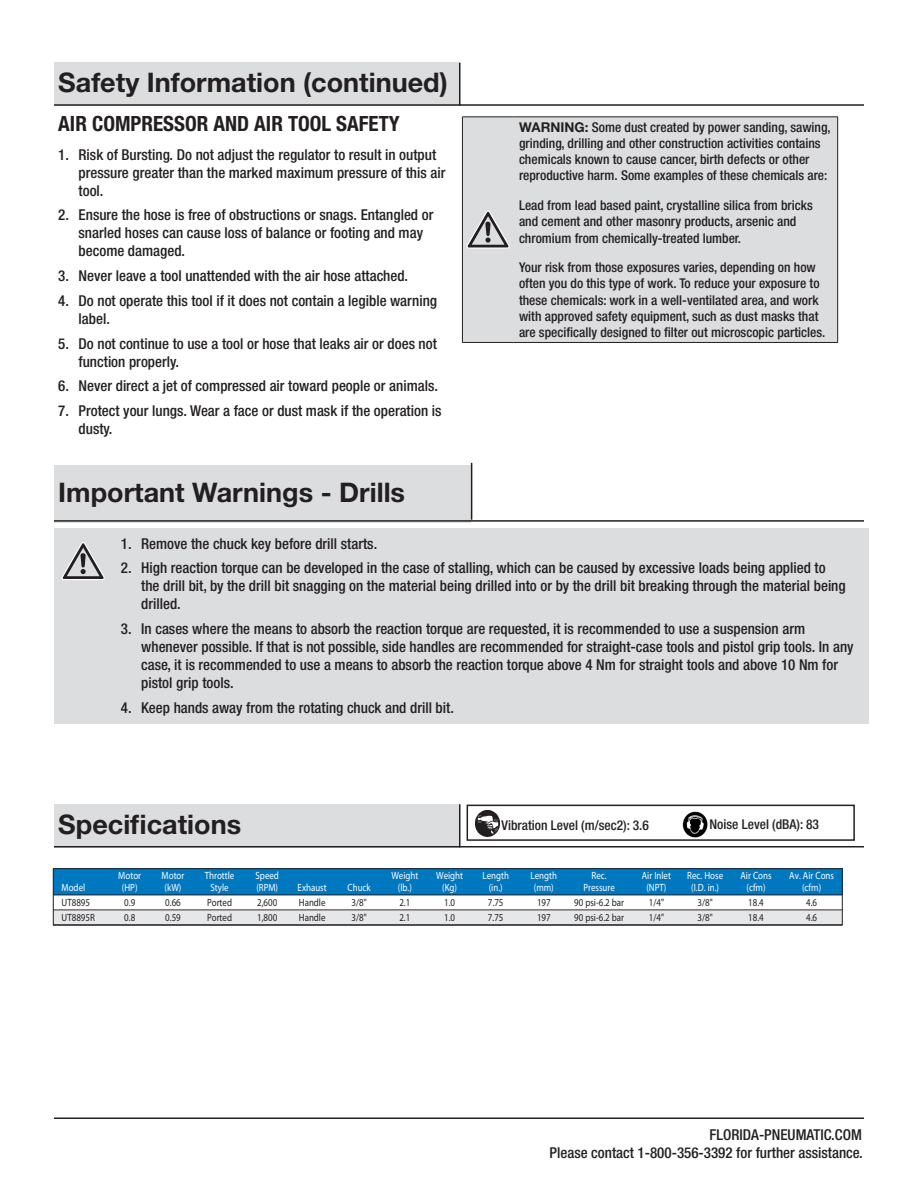
<style>
.page{position:relative;width:918px;height:1188px;background:#fff}
.page>*{position:absolute;margin:0;border:0;box-sizing:border-box;transform-origin:0 0}
.THD_-_Heading_1{font:700 27px "Helvetica Neue LT Std";color:#231f20}
.THD_-_Heading_2{font:700 condensed 21px "Helvetica Neue";color:#231f20}
.t1{font:500 condensed 15px/18px "Helvetica Neue LT Std";color:#231f20}
.THD_-_Warning_Cautio{font:500 condensed 13.5px/16.2px "Helvetica Neue LT Std";color:#231f20}
.CHART_COPY{font:10.5px "Myriad Pro";color:#fff;scale:.85 1}
.CHART_COPY-2{font:10.5px "Myriad Pro";color:#231f20;scale:.85 1}
.s1{font-weight:700;font-stretch:normal}
</style>
<div class="page">
<hr style="left:54px;top:1118px;width:810px;height:1px;background:#231f20">
<div style="left:54px;top:63px;width:405px;height:43px;background:#dcdddf"></div>
<hr style="left:459px;top:63px;width:1px;height:42px;background:#231f20">
<hr style="left:54px;top:104px;width:810px;height:2px;background:#231f20">
<div style="left:463px;top:118px;width:374px;height:224px;background:#dcdddf"></div>
<hr style="left:462px;top:117px;width:52px;height:1px;background:#231f20">
<hr style="left:462px;top:117px;width:1px;height:225px;background:#231f20">
<hr style="left:514px;top:117px;width:324px;height:1px;background:#231f20">
<hr style="left:837px;top:117px;width:1px;height:225px;background:#231f20">
<hr style="left:462px;top:342px;width:52px;height:1px;background:#231f20">
<hr style="left:514px;top:342px;width:324px;height:1px;background:#231f20">
<svg style="left:466px;top:211px;width:44px;height:38px;background:#b3b3b5"></svg>
<div style="left:54px;top:465px;width:417px;height:58px;background:#dcdddf"></div>
<hr style="left:471px;top:464px;width:1px;height:55px;background:#231f20">
<hr style="left:54px;top:520px;width:810px;height:2px;background:#231f20">
<div style="left:54px;top:528px;width:814px;height:196px;background:#dcdddf"></div>
<svg style="left:62px;top:542px;width:43px;height:38px"></svg>
<div style="left:54px;top:804px;width:405px;height:44px;background:#dcdddf"></div>
<hr style="left:459px;top:805px;width:1px;height:42px;background:#231f20">
<hr style="left:54px;top:846px;width:810px;height:2px;background:#231f20">
<img style="left:475px;top:810px;width:25px;height:26px">
<img style="left:682px;top:812px;width:26px;height:25px">
<div style="left:467px;top:805px;width:388px;height:36px;border:2px solid #231f20"></div>
<div style="left:53px;top:911px;width:789px;height:14px;background:#e6e7e9"></div>
<div style="left:53px;top:868px;width:789px;height:27px;background:#0078c0"></div>
<div style="left:53px;top:868px;width:790px;height:57px;border:1px solid #231f20"></div>
<hr style="left:53px;top:895px;width:789px;height:1px;background:#231f20">
<hr style="left:53px;top:910px;width:789px;height:1px;background:#231f20">
<hr style="left:53px;top:925px;width:789px;height:1px;background:#231f20">
<p class="THD_-_Heading_1" style="left:58px;top:66px;width:391px">Safety Information (continued)</p>
<p class="THD_-_Heading_2" style="left:58px;top:111px;width:343px">AIR COMPRESSOR AND AIR TOOL SAFETY</p>
<p class="t1" style="left:79px;top:145px;width:368px;text-indent:-20px">1. Risk of Bursting. Do not adjust the regulator to result in output pressure greater than the marked maximum pressure of this air tool.</p>
<p class="t1" style="left:79px;top:206px;width:356px;text-indent:-20px">2. Ensure the hose is free of obstructions or snags. Entangled or snarled hoses can cause loss of balance or footing and may become damaged.</p>
<p class="t1" style="left:58px;top:267px;width:351px">3. Never leave a tool unattended with the air hose attached.</p>
<p class="t1" style="left:79px;top:291px;width:360px;text-indent:-20px">4. Do not operate this tool if it does not contain a legible warning label.</p>
<p class="t1" style="left:79px;top:334px;width:360px;text-indent:-20px">5. Do not continue to use a tool or hose that leaks air or does not function properly.</p>
<p class="t1" style="left:58px;top:377px;width:381px">6. Never direct a jet of compressed air toward people or animals.</p>
<p class="t1" style="left:79px;top:402px;width:365px;text-indent:-20px">7. Protect your lungs. Wear a face or dust mask if the operation is dusty.</p>
<p class="THD_-_Warning_Cautio" style="left:519px;top:119px;width:313px"><span class="s1">WARNING:</span> Some dust created by power sanding, sawing, grinding, drilling and other construction activities contains chemicals known to cause cancer, birth defects or other reproductive harm. Some examples of these chemicals are:</p>
<p class="THD_-_Warning_Cautio" style="left:519px;top:197px;width:295px">Lead from lead based paint, crystalline silica from bricks and cement and other masonry products, arsenic and chromium from chemically-treated lumber.</p>
<p class="THD_-_Warning_Cautio" style="left:519px;top:259px;width:308px">Your risk from those exposures varies, depending on how often you do this type of work. To reduce your exposure to these chemicals: work in a well-ventilated area, and work with approved safety equipment, such as dust masks that are specifically designed to filter out microscopic particles.</p>
<p class="THD_-_Heading_1" style="left:58px;top:476px;width:348px">Important Warnings - Drills</p>
<p class="t1" style="left:121px;top:534px;width:258px">1. Remove the chuck key before drill starts.</p>
<p class="t1" style="left:141px;top:559px;width:706px;text-indent:-20px">2. High reaction torque can be developed in the case of stalling, which can be caused by excessive loads being applied to the drill bit, by the drill bit snagging on the material being drilled into or by the drill bit breaking through the material being drilled.</p>
<p class="t1" style="left:141px;top:620px;width:714px;text-indent:-20px">3. In cases where the means to absorb the reaction torque are requested, it is recommended to use a suspension arm whenever possible. If that is not possible, side handles are recommended for straight-case tools and pistol grip tools. In any case, it is recommended to use a means to absorb the reaction torque above 4 Nm for straight tools and above 10 Nm for pistol grip tools.</p>
<p class="t1" style="left:121px;top:698px;width:335px">4. Keep hands away from the rotating chuck and drill bit.</p>
<p class="THD_-_Heading_1" style="left:58px;top:808px;width:184px">Specifications</p>
<p class="THD_-_Warning_Cautio" style="left:502px;top:816px;width:149px">Vibration Level (m/sec2): 3.6</p>
<p class="THD_-_Warning_Cautio" style="left:710px;top:816px;width:111px">Noise Level (dBA): 83</p>
<p class="CHART_COPY" style="left:118px;top:869px;width:28px">Motor</p>
<p class="CHART_COPY" style="left:162px;top:869px;width:28px">Motor</p>
<p class="CHART_COPY" style="left:205px;top:869px;width:36px">Throttle</p>
<p class="CHART_COPY" style="left:256px;top:869px;width:29px">Speed</p>
<p class="CHART_COPY" style="left:391px;top:869px;width:33px">Weight</p>
<p class="CHART_COPY" style="left:436px;top:869px;width:33px">Weight</p>
<p class="CHART_COPY" style="left:482px;top:869px;width:33px">Length</p>
<p class="CHART_COPY" style="left:531px;top:869px;width:33px">Length</p>
<p class="CHART_COPY" style="left:592px;top:869px;width:19px">Rec.</p>
<p class="CHART_COPY" style="left:642px;top:869px;width:36px">Air Inlet</p>
<p class="CHART_COPY" style="left:687px;top:869px;width:44px">Rec. Hose</p>
<p class="CHART_COPY" style="left:741px;top:869px;width:38px">Air Cons</p>
<p class="CHART_COPY" style="left:789px;top:869px;width:54px">Av. Air Cons</p>
<p class="CHART_COPY" style="left:62px;top:881px;width:29px">Model</p>
<p class="CHART_COPY" style="left:122px;top:881px;width:20px">(HP)</p>
<p class="CHART_COPY" style="left:165px;top:881px;width:21px">(kW)</p>
<p class="CHART_COPY" style="left:211px;top:881px;width:23px">Style</p>
<p class="CHART_COPY" style="left:256px;top:881px;width:27px">(RPM)</p>
<p class="CHART_COPY" style="left:298px;top:881px;width:36px">Exhaust</p>
<p class="CHART_COPY" style="left:348px;top:881px;width:29px">Chuck</p>
<p class="CHART_COPY" style="left:398px;top:881px;width:18px">(lb.)</p>
<p class="CHART_COPY" style="left:442px;top:881px;width:19px">(Kg)</p>
<p class="CHART_COPY" style="left:489px;top:881px;width:18px">(in.)</p>
<p class="CHART_COPY" style="left:534px;top:881px;width:25px">(mm)</p>
<p class="CHART_COPY" style="left:583px;top:881px;width:39px">Pressure</p>
<p class="CHART_COPY" style="left:646px;top:881px;width:25px">(NPT)</p>
<p class="CHART_COPY" style="left:691px;top:881px;width:34px">(I.D. in.)</p>
<p class="CHART_COPY" style="left:747px;top:881px;width:24px">(cfm)</p>
<p class="CHART_COPY" style="left:802px;top:881px;width:24px">(cfm)</p>
<p class="CHART_COPY-2" style="left:62px;top:896px;width:35px">UT8895</p>
<p class="CHART_COPY-2" style="left:124px;top:896px;width:14px">0.9</p>
<p class="CHART_COPY-2" style="left:165px;top:896px;width:20px">0.66</p>
<p class="CHART_COPY-2" style="left:207px;top:896px;width:31px">Ported</p>
<p class="CHART_COPY-2" style="left:257px;top:896px;width:25px">2,600</p>
<p class="CHART_COPY-2" style="left:299px;top:896px;width:33px">Handle</p>
<p class="CHART_COPY-2" style="left:352px;top:896px;width:19px">3/8"</p>
<p class="CHART_COPY-2" style="left:399px;top:896px;width:14px">2.1</p>
<p class="CHART_COPY-2" style="left:444px;top:896px;width:14px">1.0</p>
<p class="CHART_COPY-2" style="left:488px;top:896px;width:20px">7.75</p>
<p class="CHART_COPY-2" style="left:537px;top:896px;width:18px">197</p>
<p class="CHART_COPY-2" style="left:574px;top:896px;width:60px">90 psi-6.2 bar</p>
<p class="CHART_COPY-2" style="left:649px;top:896px;width:19px">1/4"</p>
<p class="CHART_COPY-2" style="left:698px;top:896px;width:19px">3/8"</p>
<p class="CHART_COPY-2" style="left:748px;top:896px;width:20px">18.4</p>
<p class="CHART_COPY-2" style="left:806px;top:896px;width:14px">4.6</p>
<p class="CHART_COPY-2" style="left:62px;top:911px;width:41px">UT8895R</p>
<p class="CHART_COPY-2" style="left:124px;top:911px;width:14px">0.8</p>
<p class="CHART_COPY-2" style="left:165px;top:911px;width:20px">0.59</p>
<p class="CHART_COPY-2" style="left:207px;top:911px;width:31px">Ported</p>
<p class="CHART_COPY-2" style="left:257px;top:911px;width:25px">1,800</p>
<p class="CHART_COPY-2" style="left:299px;top:911px;width:33px">Handle</p>
<p class="CHART_COPY-2" style="left:352px;top:911px;width:19px">3/8"</p>
<p class="CHART_COPY-2" style="left:399px;top:911px;width:14px">2.1</p>
<p class="CHART_COPY-2" style="left:444px;top:911px;width:14px">1.0</p>
<p class="CHART_COPY-2" style="left:488px;top:911px;width:20px">7.75</p>
<p class="CHART_COPY-2" style="left:537px;top:911px;width:18px">197</p>
<p class="CHART_COPY-2" style="left:574px;top:911px;width:60px">90 psi-6.2 bar</p>
<p class="CHART_COPY-2" style="left:649px;top:911px;width:19px">1/4"</p>
<p class="CHART_COPY-2" style="left:698px;top:911px;width:19px">3/8"</p>
<p class="CHART_COPY-2" style="left:748px;top:911px;width:20px">18.4</p>
<p class="CHART_COPY-2" style="left:806px;top:911px;width:14px">4.6</p>
<p class="t1" style="left:550px;top:1125px;width:315px;text-align:right">FLORIDA-PNEUMATIC.COM<br>Please contact 1-800-356-3392 for further assistance.</p>
</div>
